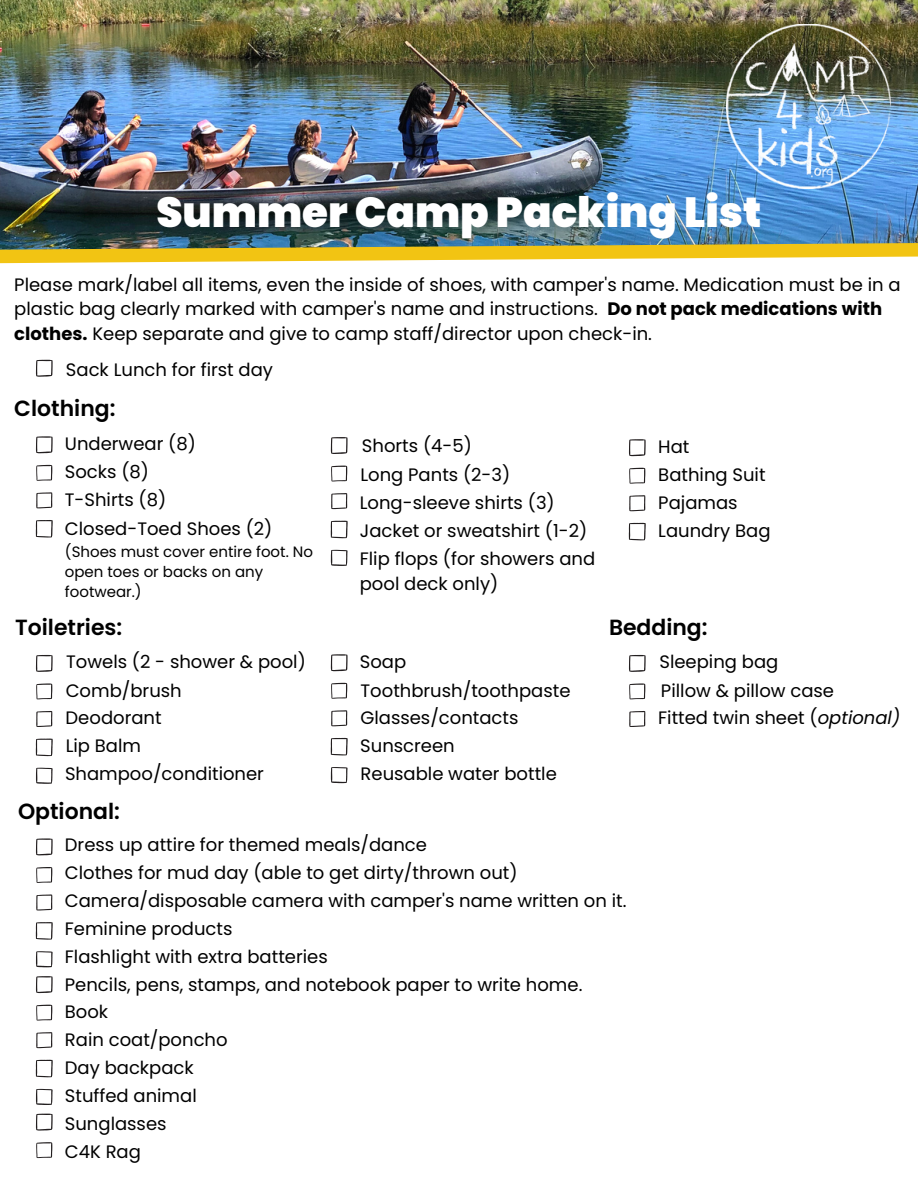
<style>
.page{position:relative;width:918px;height:1188px;background:#fff}
.page>*{position:absolute;margin:0;border:0;box-sizing:border-box;transform-origin:0 0}
.t1{font:900 42px "Poppins";color:#fff}
.t2{font:600 21.9px "Poppins";color:#000}
.t3{font:18px/27.9px "Poppins";color:#000}
.t4{font:15px/20.2px "Poppins";color:#000}
.s1{font-weight:700}
.s2{font-style:italic}
</style>
<div class="page">
<img style="left:0;top:0;width:918px;height:236px">
<img style="left:0;top:236px;width:918px;height:28px">
<img style="left:726px;top:24px;width:164px;height:164px">
<svg style="left:36px;top:520px;width:17px;height:18px"></svg>
<svg style="left:36px;top:492px;width:16px;height:16px"></svg>
<svg style="left:36px;top:436px;width:17px;height:17px"></svg>
<svg style="left:36px;top:465px;width:16px;height:16px"></svg>
<svg style="left:629px;top:523px;width:17px;height:17px"></svg>
<svg style="left:629px;top:495px;width:16px;height:16px"></svg>
<svg style="left:629px;top:439px;width:17px;height:17px"></svg>
<svg style="left:629px;top:468px;width:16px;height:16px"></svg>
<svg style="left:331px;top:550px;width:17px;height:16px"></svg>
<svg style="left:331px;top:521px;width:17px;height:17px"></svg>
<svg style="left:331px;top:493px;width:16px;height:16px"></svg>
<svg style="left:331px;top:437px;width:17px;height:17px"></svg>
<svg style="left:331px;top:466px;width:16px;height:16px"></svg>
<svg style="left:36px;top:768px;width:17px;height:16px"></svg>
<svg style="left:36px;top:739px;width:17px;height:17px"></svg>
<svg style="left:36px;top:711px;width:16px;height:16px"></svg>
<svg style="left:36px;top:655px;width:17px;height:17px"></svg>
<svg style="left:36px;top:683px;width:16px;height:16px"></svg>
<svg style="left:331px;top:767px;width:17px;height:16px"></svg>
<svg style="left:331px;top:738px;width:17px;height:17px"></svg>
<svg style="left:331px;top:710px;width:16px;height:16px"></svg>
<svg style="left:331px;top:654px;width:17px;height:17px"></svg>
<svg style="left:331px;top:683px;width:16px;height:16px"></svg>
<svg style="left:629px;top:711px;width:16px;height:16px"></svg>
<svg style="left:629px;top:655px;width:17px;height:17px"></svg>
<svg style="left:629px;top:683px;width:16px;height:16px"></svg>
<svg style="left:36px;top:951px;width:17px;height:16px"></svg>
<svg style="left:36px;top:922px;width:17px;height:18px"></svg>
<svg style="left:36px;top:894px;width:16px;height:17px"></svg>
<svg style="left:36px;top:838px;width:17px;height:17px"></svg>
<svg style="left:36px;top:867px;width:16px;height:16px"></svg>
<svg style="left:36px;top:1089px;width:17px;height:16px"></svg>
<svg style="left:36px;top:1060px;width:17px;height:17px"></svg>
<svg style="left:36px;top:1032px;width:16px;height:16px"></svg>
<svg style="left:36px;top:976px;width:17px;height:17px"></svg>
<svg style="left:36px;top:1005px;width:16px;height:16px"></svg>
<svg style="left:36px;top:1114px;width:17px;height:17px"></svg>
<svg style="left:36px;top:1142px;width:16px;height:16px"></svg>
<svg style="left:36px;top:360px;width:17px;height:17px"></svg>
<h1 class="t1" style="left:156px;top:183px;width:607px">Summer Camp Packing List</h1>
<p class="t3" style="left:14px;top:272px;width:888px;line-height:24.8px">Please mark/label all items, even the inside of shoes, with camper's name. Medication must be in a plastic bag clearly marked with camper's name and instructions. <span class="s1">Do not pack medications with clothes.</span> Keep separate and give to camp staff/director upon check-in.</p>
<p class="t3" style="left:66px;top:356px;width:209px">Sack Lunch for first day</p>
<p class="t2" style="left:14px;top:393px;width:103px">Clothing:</p>
<p class="t3" style="left:65px;top:430px;width:133px">Underwear (8)<br>Socks (8)<br>T-Shirts (8)</p>
<p class="t3" style="left:362px;top:432px;width:112px">Shorts (4-5)</p>
<p class="t3" style="left:360px;top:460px;width:151px">Long Pants (2-3)</p>
<p class="t3" style="left:360px;top:489px;width:196px">Long-sleeve shirts (3)</p>
<p class="t3" style="left:658px;top:433px;width:109px">Hat<br>Bathing Suit<br>Pajamas</p>
<p class="t3" style="left:65px;top:515px;width:209px">Closed-Toed Shoes (2)</p>
<p class="t4" style="left:65px;top:541px;width:250px">(Shoes must cover entire foot. No open toes or backs on any footwear.)</p>
<p class="t3" style="left:360px;top:546px;width:237px;line-height:24.8px">Flip flops (for showers and pool deck only)</p>
<p class="t3" style="left:360px;top:517px;width:229px">Jacket or sweatshirt (1-2)</p>
<p class="t3" style="left:658px;top:517px;width:114px">Laundry Bag</p>
<p class="t2" style="left:15px;top:612px;width:109px">Toiletries:</p>
<p class="t3" style="left:65px;top:648px;width:242px">Towels (2 - shower &amp; pool)<br>Comb/brush<br>Deodorant<br>Lip Balm<br>Shampoo/conditioner</p>
<p class="t3" style="left:360px;top:648px;width:212px">Soap<br>Toothbrush/toothpaste<br>Glasses/contacts<br>Sunscreen<br>Reusable water bottle</p>
<p class="t2" style="left:609px;top:612px;width:100px">Bedding:</p>
<p class="t3" style="left:658px;top:648px;width:244px">Sleeping bag<br>Pillow &amp; pillow case<br>Fitted twin sheet (<span class="s2">optional)</span></p>
<p class="t2" style="left:18px;top:796px;width:103px">Optional:</p>
<p class="t3" style="left:65px;top:831px;width:563px">Dress up attire for themed meals/dance<br>Clothes for mud day (able to get dirty/thrown out)<br>Camera/disposable camera with camper's name written on it.<br>Feminine products<br>Flashlight with extra batteries<br>Pencils, pens, stamps, and notebook paper to write home.<br>Book<br>Rain coat/poncho<br>Day backpack<br>Stuffed animal</p>
<p class="t3" style="left:65px;top:1110px;width:103px">Sunglasses</p>
<p class="t3" style="left:65px;top:1138px;width:78px">C4K Rag</p>
</div>
